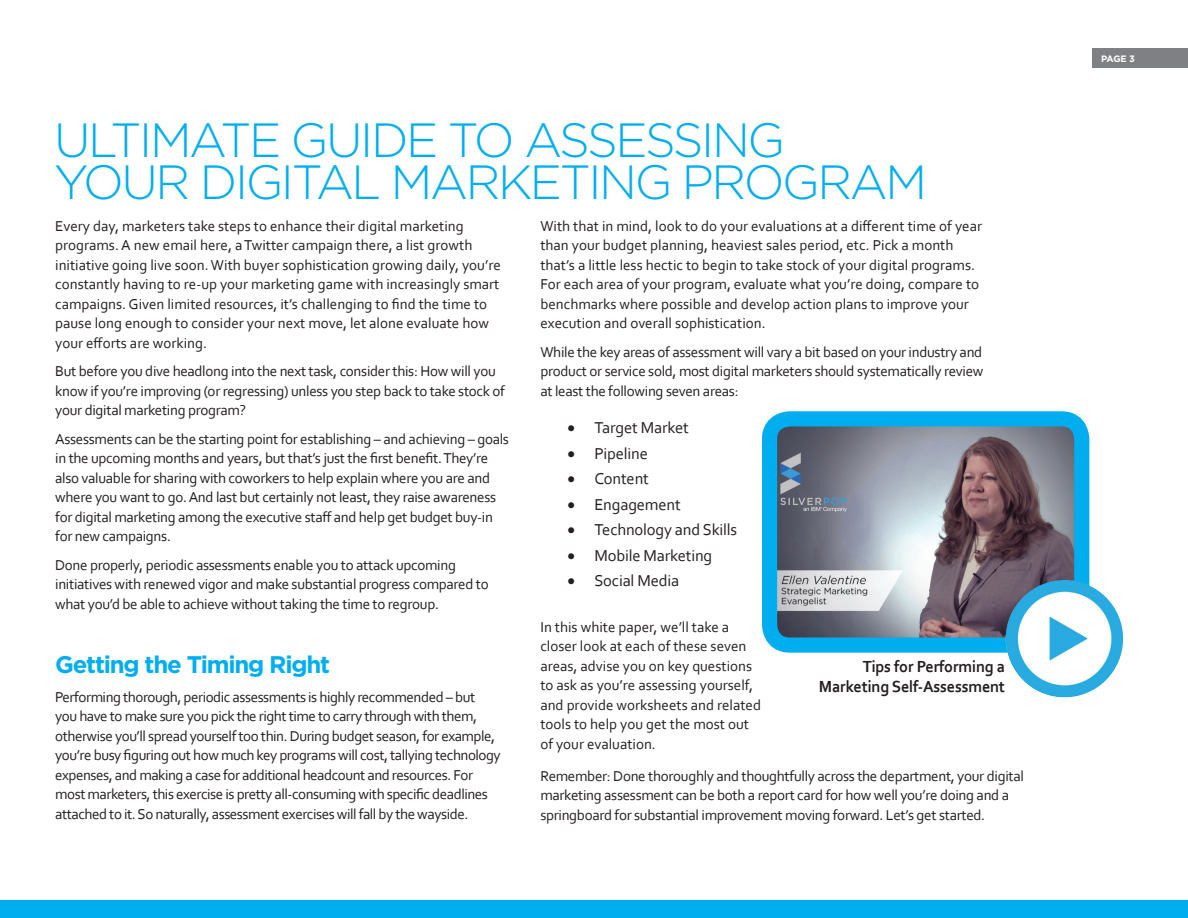
<style>
.page{position:relative;width:1188px;height:918px;background:#fff}
.page>*{position:absolute;margin:0;border:0;box-sizing:border-box;transform-origin:0 0}
.t1{font:300 48px/41.8px "Gotham";letter-spacing:-.05em;color:#00aeef}
.t2{font:700 24px "Gotham";letter-spacing:-.05em;color:#00aeef}
.t3{font:700 16.8px/20.2px "Corbel";letter-spacing:-.01em;color:#231f20;text-align:right;scale:.96 1}
.t4{font:16.5px "Corbel";letter-spacing:-.01em;color:#231f20}
.t5{font:15px/19.5px "Corbel";letter-spacing:-.02em;color:#231f20}
.t6{font:15px/19.5px "Corbel";color:#231f20}
.t7{font:700 9.3px "Gotham";color:#fff}
</style>
<div class="page">
<div style="left:1093px;top:49px;width:95px;height:19px;background:#7e8083"></div>
<div style="left:0;top:900px;width:1188px;height:18px;background:#00aeef"></div>
<img style="left:778px;top:427px;width:295px;height:210px">
<div style="left:762px;top:411px;width:327px;height:242px;border:15px solid #00aeef;border-radius:20px"></div>
<img style="left:1006px;top:580px;width:117px;height:117px;border-radius:59px">
<h1 class="t1" style="left:54px;top:119px;width:875px">ULTIMATE GUIDE TO ASSESSING<br>YOUR DIGITAL MARKETING PROGRAM</h1>
<p class="t6" style="left:55px;top:216px;width:447px">Every day, marketers take steps to enhance their digital marketing programs. A new email here, a Twitter campaign there, a list growth initiative going live soon. With buyer sophistication growing daily, you’re constantly having to re-up your marketing game with increasingly smart campaigns. Given limited resources, it’s challenging to find the time to pause long enough to consider your next move, let alone evaluate how your efforts are working.</p>
<p class="t5" style="left:55px;top:361px;width:451px">But before you dive headlong into the next task, consider this: How will you know if you’re improving (or regressing) unless you step back to take stock of your digital marketing program?</p>
<p class="t5" style="left:55px;top:429px;width:455px">Assessments can be the starting point for establishing – and achieving – goals in the upcoming months and years, but that’s just the first benefit. They’re also valuable for sharing with coworkers to help explain where you are and where you want to go. And last but certainly not least, they raise awareness for digital marketing among the executive staff and help get budget buy-in for new campaigns.</p>
<p class="t5" style="left:55px;top:555px;width:435px">Done properly, periodic assessments enable you to attack upcoming initiatives with renewed vigor and make substantial progress compared to what you’d be able to achieve without taking the time to regroup.</p>
<p class="t6" style="left:540px;top:216px;width:443px">With that in mind, look to do your evaluations at a different time of year than your budget planning, heaviest sales period, etc. Pick a month that’s a little less hectic to begin to take stock of your digital programs.<br>For each area of your program, evaluate what you’re doing, compare to benchmarks where possible and develop action plans to improve your execution and overall sophistication.</p>
<p class="t5" style="left:540px;top:342px;width:445px;text-align:justify">While the key areas of assessment will vary a bit based on your industry and product or service sold, most digital marketers should systematically review at least the following seven areas:</p>
<p class="t4" style="left:567px;top:418px;width:123px">• Target Market</p>
<p class="t4" style="left:567px;top:443px;width:82px">• Pipeline</p>
<p class="t4" style="left:567px;top:469px;width:83px">• Content</p>
<p class="t4" style="left:567px;top:494px;width:115px">• Engagement</p>
<p class="t4" style="left:567px;top:520px;width:171px">• Technology and Skills</p>
<p class="t4" style="left:567px;top:545px;width:146px">• Mobile Marketing</p>
<p class="t4" style="left:567px;top:571px;width:113px">• Social Media</p>
<p class="t6" style="left:540px;top:617px;width:222px">In this white paper, we’ll take a closer look at each of these seven areas, advise you on key questions to ask as you’re assessing yourself, and provide worksheets and related tools to help you get the most out of your evaluation.</p>
<p class="t5" style="left:540px;top:766px;width:485px">Remember: Done thoroughly and thoughtfully across the department, your digital marketing assessment can be both a report card for how well you’re doing and a springboard for substantial improvement moving forward. Let’s get started.</p>
<h2 class="t2" style="left:55px;top:650px;width:276px">Getting the Timing Right</h2>
<p class="t5" style="left:55px;top:687px;width:447px">Performing thorough, periodic assessments is highly recommended – but you have to make sure you pick the right time to carry through with them, otherwise you’ll spread yourself too thin. During budget season, for example, you’re busy figuring out how much key programs will cost, tallying technology expenses, and making a case for additional headcount and resources. For most marketers, this exercise is pretty all-consuming with specific deadlines attached to it. So naturally, assessment exercises will fall by the wayside.</p>
<p class="t3" style="left:819px;top:655px;width:195px">Tips for Performing a<br>Marketing Self-Assessment</p>
<p class="t7" style="left:1101px;top:53px;width:35px">PAGE 3</p>
</div>
